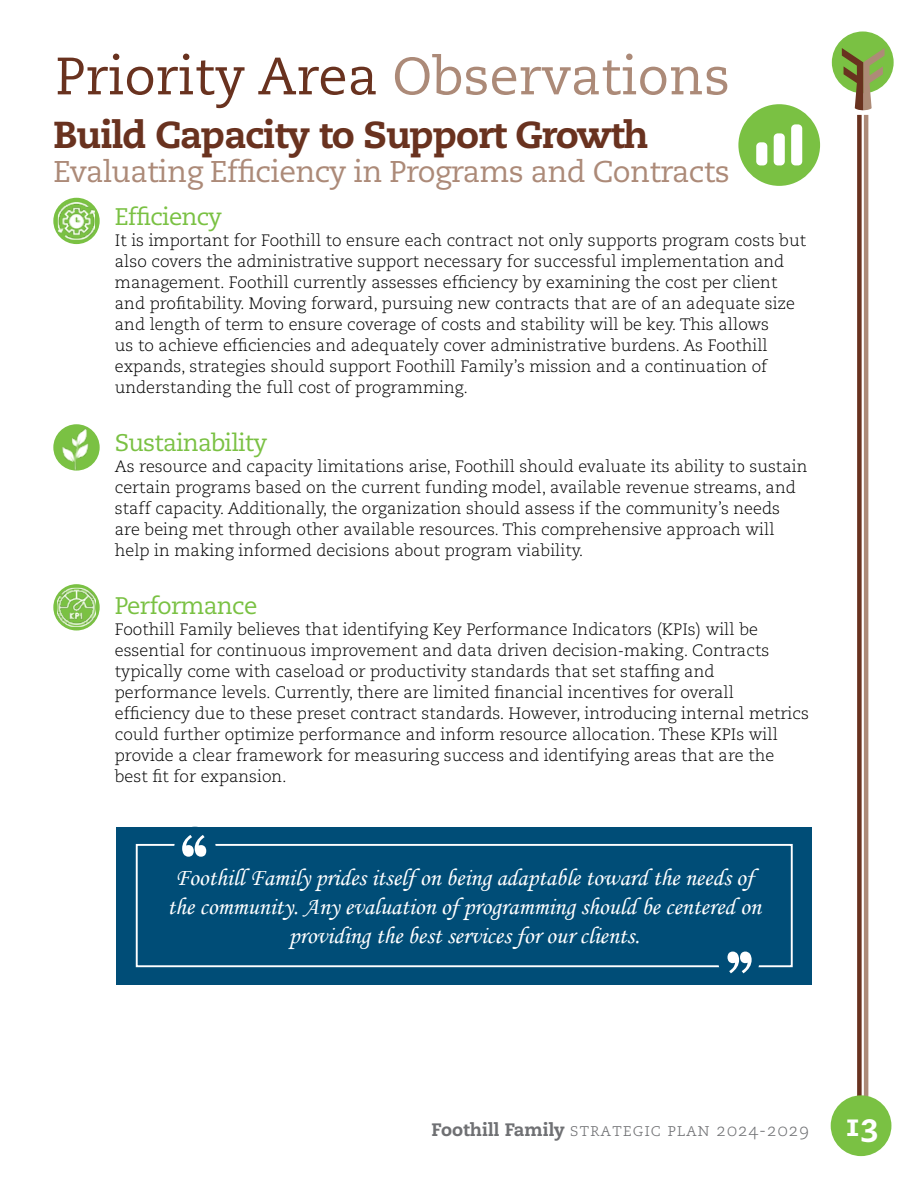
<style>
.page{position:relative;width:918px;height:1188px;background:#fff}
.page>*{position:absolute;margin:0;border:0;box-sizing:border-box;transform-origin:0 0}
.t1{font:700 72.45px "Copperplate Gothic";color:#fff}
.t2{font:52.5px "Caecilia LT Std";color:#69321f}
.t3{font:800 37.5px "Caecilia LT Std";letter-spacing:-.03em;color:#69321f}
.t4{font:30px "Caecilia LT Std";letter-spacing:-.02em;color:#ac8a78}
.t5{font:24.15px/29.1px "Monotype Corsiva";color:#fff;text-align:center}
.t6{font:24px "Caecilia LT Std";letter-spacing:-.03em;color:#7ac143}
.t7{font:300 18px "Caecilia LT Std";letter-spacing:.04em;color:#6f7073}
.t8{font:300 16.5px/21px "Caecilia LT Std";color:#000}
.s1{color:#ac8a78}
.s2{font-weight:800}
.s3{font-weight:800;font-size:31.5px;color:#fff}
</style>
<div class="page">
<div style="left:832px;top:32px;width:61px;height:61px;background:#7ac143;border-radius:50%"></div>
<svg style="left:842px;top:48px;width:43px;height:62px"></svg>
<div style="left:857px;top:115px;width:5px;height:993px;background:#69321f"></div>
<hr style="left:864px;top:115px;width:4px;height:993px;background:#ac8a78">
<div style="left:831px;top:1095px;width:60px;height:61px;background:#7ac143;border-radius:50%"></div>
<svg style="left:53px;top:198px;width:47px;height:46px"></svg>
<img style="left:58px;top:202px;width:37px;height:38px">
<img style="left:53px;top:424px;width:47px;height:47px;border-radius:23px">
<svg style="left:53px;top:584px;width:47px;height:47px"></svg>
<img style="left:57px;top:588px;width:39px;height:39px">
<div style="left:116px;top:827px;width:696px;height:157px;background:#004d77"></div>
<div style="left:136px;top:844px;width:657px;height:123px;border:2px solid #fff"></div>
<div style="left:174px;top:827px;width:42px;height:41px;background:#004d77;border-radius:50%"></div>
<div style="left:718px;top:940px;width:41px;height:42px;background:#004d77;border-radius:50%"></div>
<div style="left:738px;top:104px;width:82px;height:82px;background:#7ac143;border-radius:50%"></div>
<div style="left:756px;top:142px;width:11px;height:23px;background:#fff;border-radius:4px"></div>
<div style="left:774px;top:133px;width:11px;height:32px;background:#fff;border-radius:4px"></div>
<div style="left:791px;top:124px;width:11px;height:41px;background:#fff;border-radius:4px"></div>
<h2 class="t2" style="left:56px;top:46px;width:676px">Priority Area <span class="s1">Observations</span></h2>
<h3 class="t3" style="left:53px;top:112px;width:597px">Build Capacity to Support Growth</h3>
<h3 class="t4" style="left:53px;top:154px;width:678px">Evaluating Efficiency in Programs and Contracts</h3>
<h3 class="t6" style="left:115px;top:203px;width:109px">Efficiency</h3>
<p class="t8" style="left:115px;top:230px;width:693px">It is important for Foothill to ensure each contract not only supports program costs but also covers the administrative support necessary for successful implementation and management. Foothill currently assesses efficiency by examining the cost per client and profitability. Moving forward, pursuing new contracts that are of an adequate size and length of term to ensure coverage of costs and stability will be key. This allows<br>us to achieve efficiencies and adequately cover administrative burdens. As Foothill expands, strategies should support Foothill Family’s mission and a continuation of understanding the full cost of programming.</p>
<h3 class="t6" style="left:115px;top:429px;width:154px">Sustainability</h3>
<p class="t8" style="left:115px;top:456px;width:694px">As resource and capacity limitations arise, Foothill should evaluate its ability to sustain certain programs based on the current funding model, available revenue streams, and staff capacity. Additionally, the organization should assess if the community’s needs are being met through other available resources. This comprehensive approach will help in making informed decisions about program viability.</p>
<h3 class="t6" style="left:115px;top:592px;width:144px">Performance</h3>
<p class="t8" style="left:115px;top:619px;width:696px">Foothill Family believes that identifying Key Performance Indicators (KPIs) will be essential for continuous improvement and data driven decision-making. Contracts typically come with caseload or productivity standards that set staffing and performance levels. Currently, there are limited financial incentives for overall efficiency due to these preset contract standards. However, introducing internal metrics could further optimize performance and inform resource allocation. These KPIs will provide a clear framework for measuring success and identifying areas that are the best fit for expansion.</p>
<h1 class="t1" style="left:177px;top:820px;width:36px">‘‘</h1>
<h3 class="t5" style="left:168px;top:863px;width:595px">Foothill Family prides itself on being adaptable toward the needs of the community. Any evaluation of programming should be centered on providing the best services for our clients.</h3>
<h1 class="t1" style="left:757px;top:988px;width:36px;rotate:-180deg">‘‘</h1>
<p class="t7" style="left:432px;top:1120px;width:449px"><span class="s2">Foothill Family</span> strategic plan 2024-2029 <span class="s3">13</span></p>
</div>
